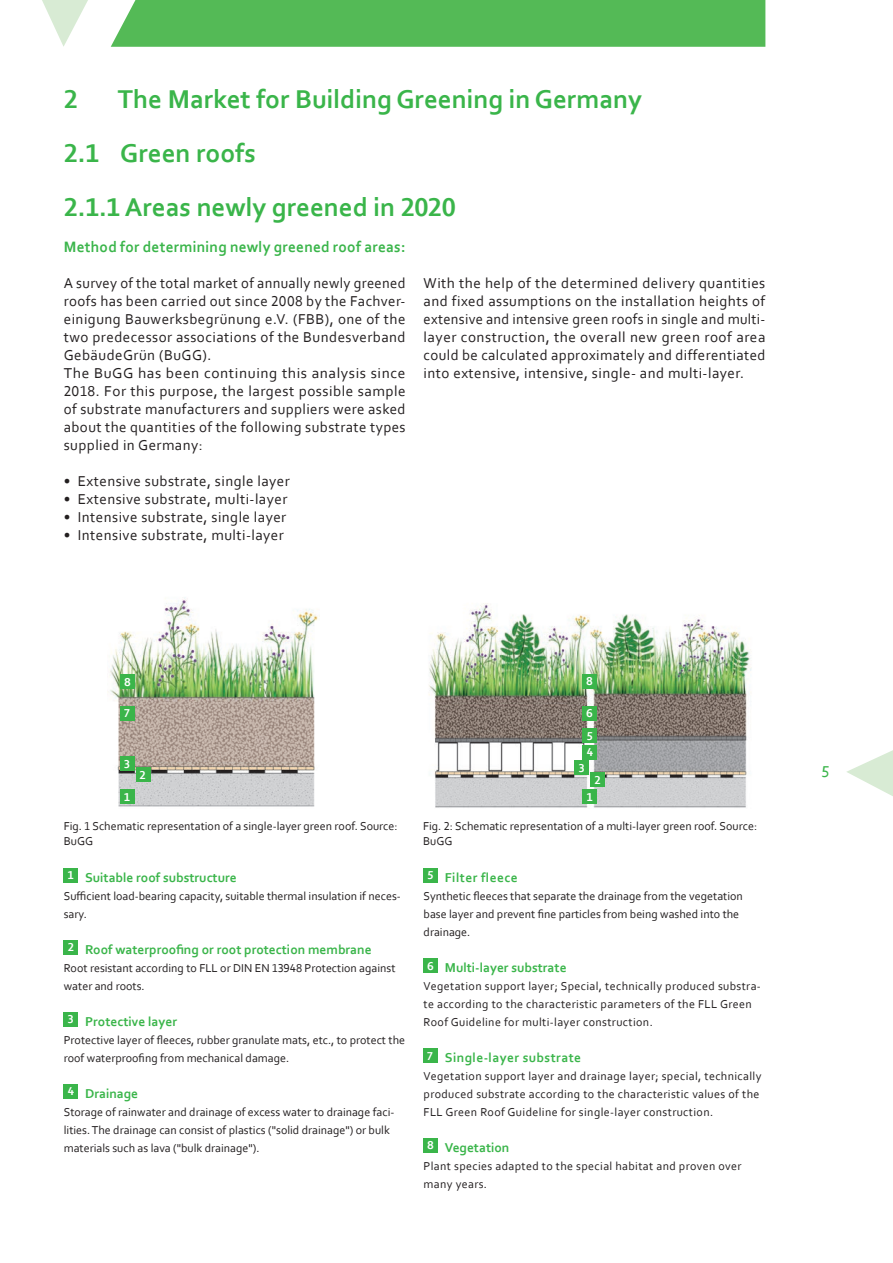
<style>
.page{position:relative;width:893px;height:1263px;background:#fff}
.page>*{position:absolute;margin:0;border:0;box-sizing:border-box;transform-origin:0 0}
.t1{font:700 27px "Corbel";color:#3ab54a}
.t2{font:16.5px "Corbel";color:#3ab54a}
.t3{font:700 15.75px "Corbel";letter-spacing:.015em;color:#3ab54a}
.t4{font:15px/18px "Corbel";letter-spacing:.03em;color:#231f20;text-align:justify}
.t5{font:700 13.5px "Corbel";color:#3ab54a}
.t6{font:700 13.5px "Corbel";letter-spacing:.03em;color:#3ab54a}
.t7{font:12px/18px "Corbel";color:#231f20}
.t8{font:12px/18px "Corbel";letter-spacing:.03em;color:#231f20}
.t9{font:700 12px "Corbel";color:#fff}
</style>
<div class="page">
<svg style="left:846px;top:750px;width:47px;height:46px"></svg>
<div style="left:111px;top:0;width:654px;height:47px;background:#54ba56"></div>
<svg style="left:42px;top:0;width:46px;height:47px"></svg>
<img style="left:429px;top:603px;width:323px;height:205px">
<div style="left:64px;top:868px;width:14px;height:14px;background:#3ab54a"></div>
<div style="left:64px;top:940px;width:14px;height:14px;background:#3ab54a"></div>
<div style="left:64px;top:1012px;width:14px;height:14px;background:#3ab54a"></div>
<div style="left:64px;top:1084px;width:14px;height:14px;background:#3ab54a"></div>
<div style="left:424px;top:868px;width:14px;height:14px;background:#3ab54a"></div>
<div style="left:424px;top:958px;width:14px;height:14px;background:#3ab54a"></div>
<div style="left:424px;top:1048px;width:14px;height:14px;background:#3ab54a"></div>
<div style="left:424px;top:1138px;width:14px;height:14px;background:#3ab54a"></div>
<div style="left:583px;top:728px;width:14px;height:14px;background:#3ab54a"></div>
<div style="left:583px;top:706px;width:14px;height:14px;background:#3ab54a"></div>
<div style="left:583px;top:674px;width:14px;height:14px;background:#3ab54a"></div>
<div style="left:583px;top:745px;width:14px;height:14px;background:#3ab54a"></div>
<div style="left:575px;top:761px;width:14px;height:14px;background:#3ab54a"></div>
<div style="left:590px;top:772px;width:14px;height:14px;background:#3ab54a"></div>
<div style="left:583px;top:790px;width:14px;height:14px;background:#3ab54a"></div>
<img style="left:107px;top:597px;width:213px;height:210px">
<div style="left:121px;top:790px;width:14px;height:14px;background:#3ab54a"></div>
<div style="left:121px;top:706px;width:14px;height:14px;background:#3ab54a"></div>
<div style="left:121px;top:674px;width:14px;height:14px;background:#3ab54a"></div>
<div style="left:121px;top:756px;width:14px;height:15px;background:#3ab54a"></div>
<div style="left:136px;top:768px;width:14px;height:14px;background:#3ab54a"></div>
<p class="t1" style="left:64px;top:82px;width:16px">2</p>
<p class="t1" style="left:118px;top:82px;width:526px">The Market for Building Greening in Germany</p>
<p class="t1" style="left:64px;top:136px;width:194px">2.1 Green roofs</p>
<p class="t1" style="left:64px;top:190px;width:394px">2.1.1 Areas newly greened in 2020</p>
<p class="t3" style="left:64px;top:237px;width:343px">Method for determining newly greened roof areas:</p>
<p class="t4" style="left:64px;top:274px;width:343px">A survey of the total market of annually newly greened roofs has been carried out since 2008 by the Fachver&shy;einigung Bauwerksbegrünung e.V. (FBB), one of the two predecessor associations of the Bundesverband GebäudeGrün (BuGG).</p>
<p class="t4" style="left:64px;top:364px;width:343px">The BuGG has been continuing this analysis since 2018. For this purpose, the largest possible sample of substrate manufacturers and suppliers were asked about the quantities of the following substrate types supplied in Germany:</p>
<p class="t4" style="left:64px;top:472px;width:227px">• Extensive substrate, single layer</p>
<p class="t4" style="left:64px;top:490px;width:225px">• Extensive substrate, multi-layer</p>
<p class="t4" style="left:64px;top:508px;width:224px">• Intensive substrate, single layer</p>
<p class="t4" style="left:64px;top:526px;width:222px">• Intensive substrate, multi-layer</p>
<p class="t4" style="left:424px;top:274px;width:343px">With the help of the determined delivery quantities and fixed assumptions on the installation heights of extensive and intensive green roofs in single and multi&shy;layer construction, the overall new green roof area could be calculated approximately and differentiated</p>
<p class="t4" style="left:424px;top:364px;width:322px">into extensive, intensive, single- and multi-layer.</p>
<p class="t9" style="left:124px;top:674px;width:8px">8</p>
<p class="t9" style="left:586px;top:674px;width:8px">8</p>
<p class="t9" style="left:124px;top:706px;width:7px">7</p>
<p class="t9" style="left:586px;top:706px;width:8px">6</p>
<p class="t9" style="left:587px;top:728px;width:7px">5</p>
<p class="t9" style="left:587px;top:745px;width:8px">4</p>
<p class="t9" style="left:124px;top:756px;width:7px">3</p>
<p class="t9" style="left:140px;top:768px;width:8px">2</p>
<p class="t9" style="left:579px;top:761px;width:7px">3</p>
<p class="t9" style="left:594px;top:772px;width:8px">2</p>
<p class="t9" style="left:124px;top:790px;width:7px">1</p>
<p class="t9" style="left:587px;top:789px;width:7px">1</p>
<p class="t7" style="left:64px;top:819px;width:335px;line-height:14.4px">Fig. 1 Schematic representation of a single-layer green roof. Source:<br>BuGG</p>
<p class="t7" style="left:423px;top:819px;width:336px;line-height:14.4px">Fig. 2: Schematic representation of a multi-layer green roof. Source:<br>BuGG</p>
<p class="t9" style="left:68px;top:868px;width:7px">1</p>
<p class="t5" style="left:85px;top:869px;width:153px">Suitable roof substructure</p>
<p class="t7" style="left:64px;top:887px;width:339px">Sufficient load-bearing capacity, suitable thermal insulation if neces&shy;sary.</p>
<p class="t9" style="left:68px;top:940px;width:8px">2</p>
<p class="t5" style="left:85px;top:941px;width:288px">Roof waterproofing or root protection membrane</p>
<p class="t7" style="left:64px;top:959px;width:333px">Root resistant according to FLL or DIN EN 13948 Protection against water and roots.</p>
<p class="t9" style="left:68px;top:1012px;width:7px">3</p>
<p class="t5" style="left:85px;top:1013px;width:94px">Protective layer</p>
<p class="t7" style="left:64px;top:1031px;width:343px">Protective layer of fleeces, rubber granulate mats, etc., to protect the roof waterproofing from mechanical damage.</p>
<p class="t9" style="left:68px;top:1084px;width:8px">4</p>
<p class="t5" style="left:85px;top:1085px;width:55px">Drainage</p>
<p class="t7" style="left:64px;top:1103px;width:332px">Storage of rainwater and drainage of excess water to drainage faci&shy;lities. The drainage can consist of plastics ("solid drainage") or bulk materials such as lava ("bulk drainage").</p>
<p class="t9" style="left:428px;top:868px;width:7px">5</p>
<p class="t6" style="left:445px;top:869px;width:74px">Filter fleece</p>
<p class="t7" style="left:424px;top:887px;width:321px">Synthetic fleeces that separate the drainage from the vegetation base layer and prevent fine particles from being washed into the drainage.</p>
<p class="t9" style="left:427px;top:958px;width:8px">6</p>
<p class="t5" style="left:445px;top:959px;width:123px">Multi-layer substrate</p>
<p class="t8" style="left:424px;top:977px;width:339px">Vegetation support layer; Special, technically produced substra&shy;te according to the characteristic parameters of the FLL Green<br>Roof Guideline for multi-layer construction.</p>
<p class="t9" style="left:427px;top:1048px;width:7px">7</p>
<p class="t6" style="left:445px;top:1049px;width:138px">Single-layer substrate</p>
<p class="t8" style="left:424px;top:1067px;width:339px">Vegetation support layer and drainage layer; special, technically produced substrate according to the characteristic values of the<br>FLL Green Roof Guideline for single-layer construction.</p>
<p class="t9" style="left:427px;top:1137px;width:8px">8</p>
<p class="t5" style="left:445px;top:1139px;width:66px">Vegetation</p>
<p class="t8" style="left:424px;top:1157px;width:319px">Plant species adapted to the special habitat and proven over many years.</p>
<p class="t2" style="left:821px;top:761px;width:9px">5</p>
</div>
